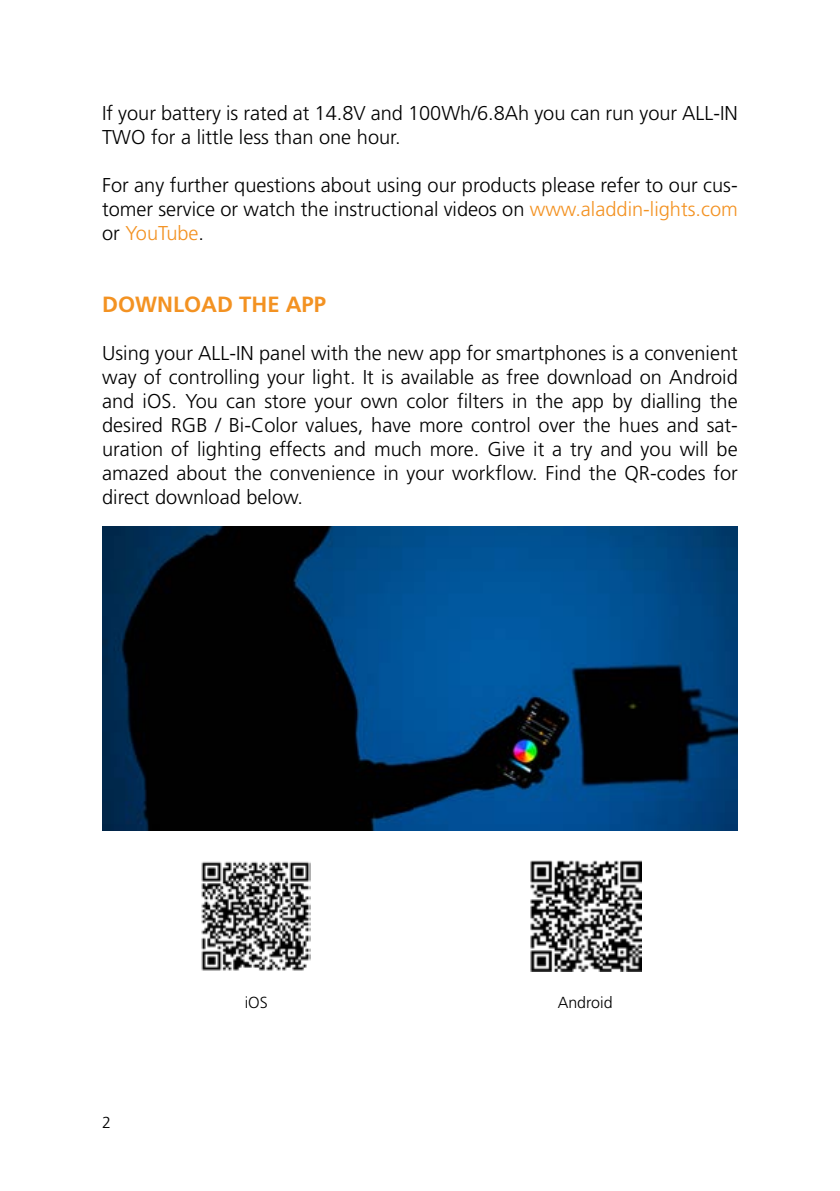
<style>
.page{position:relative;width:840px;height:1191px;background:#fff}
.page>*{position:absolute;margin:0;border:0;box-sizing:border-box;transform-origin:0 0}
.t1{font:700 22px "Frutiger LT Pro";color:#f39222}
.t2{font:300 20px/24px "Frutiger LT Pro";color:#000;text-align:justify}
.t3{font:300 16px "Frutiger LT Pro";color:#000}
.s1{color:#f39222}
</style>
<div class="page">
<img style="left:102px;top:526px;width:635px;height:304px">
<img style="left:201px;top:861px;width:109px;height:110px">
<img style="left:530px;top:861px;width:111px;height:110px">
<p class="t2" style="left:102px;top:101px;width:637px">If your battery is rated at 14.8V and 100Wh/6.8Ah you can run your ALL-IN<br>TWO for a little less than one hour.</p>
<p class="t2" style="left:102px;top:173px;width:636px">For any further questions about using our products please refer to our cus&shy;tomer service or watch the instructional videos on <span class="s1">www.aladdin-lights.com </span>or <span class="s1">YouTube</span>.</p>
<p class="t1" style="left:102px;top:291px;width:225px">DOWNLOAD THE APP</p>
<p class="t2" style="left:102px;top:341px;width:637px">Using your ALL-IN panel with the new app for smartphones is a convenient way of controlling your light. It is available as free download on Android and iOS. You can store your own color filters in the app by dialling the desired RGB / Bi-Color values, have more control over the hues and sat&shy;uration of lighting effects and much more. Give it a try and you will be amazed about the convenience in your workflow. Find the QR-codes for direct download below.</p>
<p class="t3" style="left:102px;top:1113px;width:10px">2</p>
<p class="t3" style="left:244px;top:993px;width:25px">iOS</p>
<p class="t3" style="left:557px;top:993px;width:56px">Android</p>
</div>
